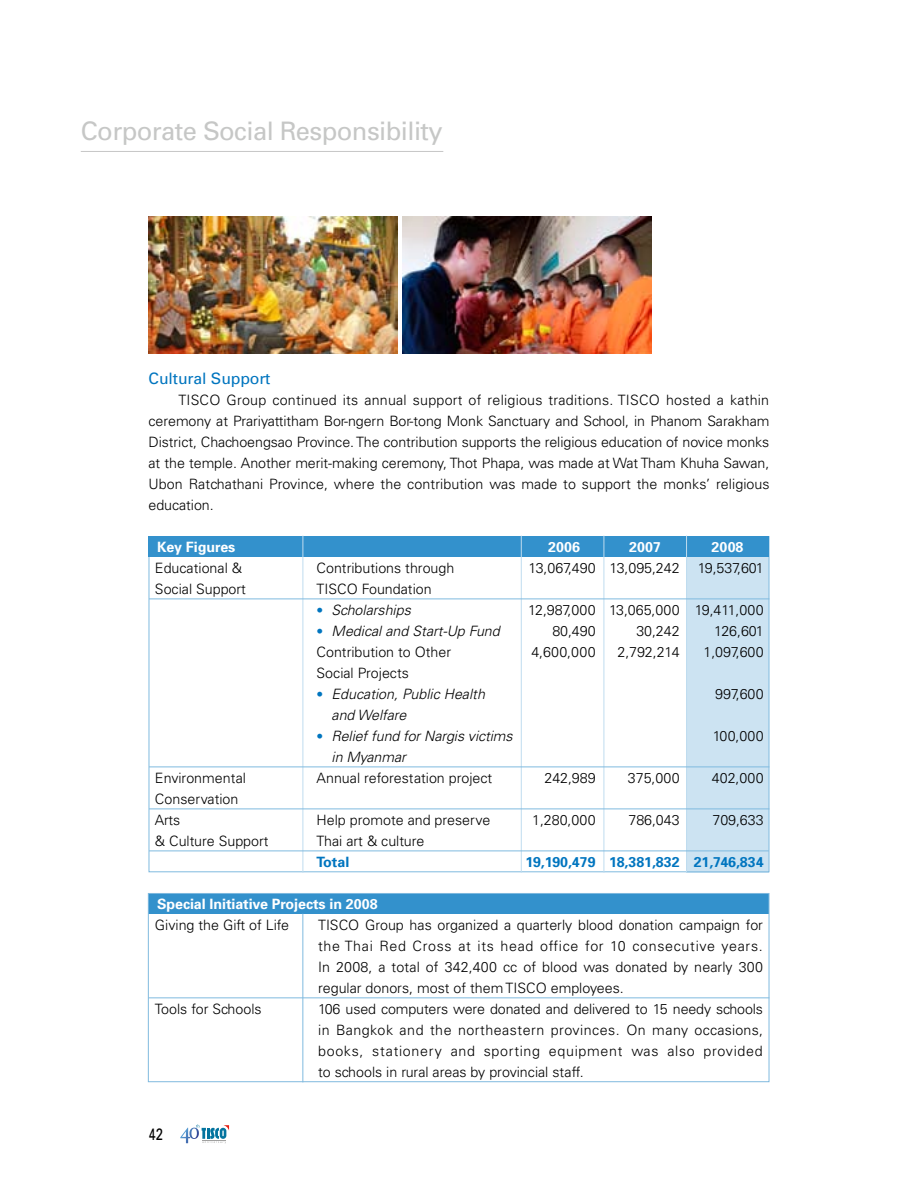
<style>
.page{position:relative;width:918px;height:1188px;background:#fff}
.page>*{position:absolute;margin:0;border:0;box-sizing:border-box;transform-origin:0 0}
.t1{font:25.5px "Univers";letter-spacing:-.02em;color:#c6c7c6}
.t2{font:16.5px "Univers";color:#000;scale:.8 1}
.t3{font:15.75px "Univers";letter-spacing:-.005em;color:#0075bf}
.t4{font:300 14.25px/21px "Univers";color:#000;text-align:justify}
.t5{font:italic 300 14.25px "Univers";color:#000}
.t6{font:700 14.25px "Univers";letter-spacing:-.005em;color:#fff}
.t7{font:700 14.25px "Univers";letter-spacing:-.005em;color:#0075bf}
.s1{font-style:normal;font-size:13.5px;color:#0075bf}
</style>
<div class="page">
<svg style="left:180px;top:1124px;width:49px;height:20px"></svg>
<div style="left:148px;top:893px;width:621px;height:21px;background:#3391cc"></div>
<img style="left:402px;top:216px;width:249px;height:137px">
<img style="left:149px;top:216px;width:249px;height:137px">
<div style="left:686px;top:556px;width:83px;height:317px;background:#cce3f2"></div>
<div style="left:149px;top:536px;width:620px;height:21px;background:#3391cc"></div>
<div style="left:148px;top:893px;width:621px;height:189px;border:1px solid #80badf"></div>
<hr style="left:148px;top:998px;width:621px;height:1px;background:#80badf">
<hr style="left:303px;top:914px;width:1px;height:168px;background:#80badf">
<hr style="left:521px;top:536px;width:1px;height:337px;background:#bfdcef">
<hr style="left:604px;top:536px;width:1px;height:337px;background:#bfdcef">
<hr style="left:686px;top:536px;width:1px;height:337px;background:#bfdcef">
<hr style="left:303px;top:536px;width:1px;height:337px;background:#bfdcef">
<hr style="left:149px;top:809px;width:620px;height:1px;background:#80badf">
<hr style="left:149px;top:851px;width:620px;height:1px;background:#80badf">
<hr style="left:149px;top:767px;width:620px;height:1px;background:#80badf">
<hr style="left:149px;top:599px;width:620px;height:1px;background:#80badf">
<hr style="left:81px;top:151px;width:362px;height:1px;background:#c6c7c6">
<h1 class="t1" style="left:81px;top:115px;width:364px">Corporate Social Responsibility</h1>
<p class="t3" style="left:149px;top:369px;width:123px">Cultural Support</p>
<p class="t4" style="left:149px;top:389px;width:623px;text-indent:30px">TISCO Group continued its annual support of religious traditions. TISCO hosted a kathin ceremony at Prariyattitham Bor-ngern Bor-tong Monk Sanctuary and School, in Phanom Sarakham District, Chachoengsao Province. The contribution supports the religious education of novice monks at the temple. Another merit-making ceremony, Thot Phapa, was made at Wat Tham Khuha Sawan, Ubon Ratchathani Province, where the contribution was made to support the monks’ religious education.</p>
<p class="t6" style="left:157px;top:538px;width:80px">Key Figures</p>
<p class="t6" style="left:548px;top:538px;width:33px">2006</p>
<p class="t6" style="left:629px;top:538px;width:33px">2007</p>
<p class="t6" style="left:712px;top:538px;width:33px">2008</p>
<p class="t4" style="left:155px;top:557px;width:89px">Educational &amp;</p>
<p class="t4" style="left:317px;top:557px;width:139px">Contributions through</p>
<p class="t4" style="left:529px;top:557px;width:152px">13,067,490 13,095,242</p>
<p class="t4" style="left:698px;top:557px;width:67px">19,537,601</p>
<p class="t4" style="left:155px;top:578px;width:93px">Social Support</p>
<p class="t4" style="left:317px;top:578px;width:117px">TISCO Foundation</p>
<p class="t5" style="left:317px;top:601px;width:96px"><span class="s1">•</span> Scholarships</p>
<p class="t4" style="left:528px;top:599px;width:237px">12,987,000 13,065,000 19,411,000</p>
<p class="t5" style="left:317px;top:622px;width:185px"><span class="s1">•</span> Medical and Start-Up Fund</p>
<p class="t4" style="left:552px;top:620px;width:45px">80,490</p>
<p class="t4" style="left:636px;top:620px;width:45px">30,242</p>
<p class="t4" style="left:714px;top:620px;width:51px">126,601</p>
<p class="t4" style="left:317px;top:641px;width:136px">Contribution to Other</p>
<p class="t4" style="left:531px;top:641px;width:66px">4,600,000</p>
<p class="t4" style="left:618px;top:641px;width:64px">2,792,214</p>
<p class="t4" style="left:704px;top:641px;width:62px">1,097,600</p>
<p class="t4" style="left:317px;top:662px;width:94px">Social Projects</p>
<p class="t5" style="left:317px;top:685px;width:170px"><span class="s1">•</span> Education, Public Health</p>
<p class="t4" style="left:715px;top:683px;width:50px">997,600</p>
<p class="t5" style="left:332px;top:706px;width:76px">and Welfare</p>
<p class="t5" style="left:317px;top:727px;width:198px"><span class="s1">•</span> Relief fund for Nargis victims</p>
<p class="t4" style="left:713px;top:725px;width:52px">100,000</p>
<p class="t5" style="left:332px;top:748px;width:76px">in Myanmar</p>
<p class="t4" style="left:155px;top:767px;width:93px">Environmental</p>
<p class="t4" style="left:317px;top:767px;width:177px">Annual reforestation project</p>
<p class="t4" style="left:545px;top:767px;width:53px">242,989</p>
<p class="t4" style="left:628px;top:767px;width:53px">375,000</p>
<p class="t4" style="left:712px;top:767px;width:53px">402,000</p>
<p class="t4" style="left:155px;top:788px;width:85px">Conservation<br>Arts</p>
<p class="t4" style="left:317px;top:809px;width:175px">Help promote and preserve</p>
<p class="t4" style="left:532px;top:809px;width:65px">1,280,000</p>
<p class="t4" style="left:629px;top:809px;width:53px">786,043</p>
<p class="t4" style="left:713px;top:809px;width:53px">709,633</p>
<p class="t4" style="left:155px;top:830px;width:115px">&amp; Culture Support</p>
<p class="t4" style="left:317px;top:830px;width:109px">Thai art &amp; culture</p>
<p class="t7" style="left:317px;top:853px;width:34px">Total</p>
<p class="t7" style="left:526px;top:853px;width:240px">19,190,479 18,381,832 21,746,834</p>
<p class="t6" style="left:157px;top:895px;width:222px">Special Initiative Projects in 2008</p>
<p class="t4" style="left:155px;top:914px;width:136px">Giving the Gift of Life</p>
<p class="t4" style="left:318px;top:914px;width:446px">TISCO Group has organized a quarterly blood donation campaign for the Thai Red Cross at its head office for 10 consecutive years.<br>In 2008, a total of 342,400 cc of blood was donated by nearly 300 regular donors, most of them TISCO employees.</p>
<p class="t4" style="left:155px;top:998px;width:108px">Tools for Schools</p>
<p class="t4" style="left:318px;top:998px;width:446px">106 used computers were donated and delivered to 15 needy schools in Bangkok and the northeastern provinces. On many occasions, books, stationery and sporting equipment was also provided to schools in rural areas by provincial staff.</p>
<p class="t2" style="left:149px;top:1124px;width:10px">42</p>
</div>
